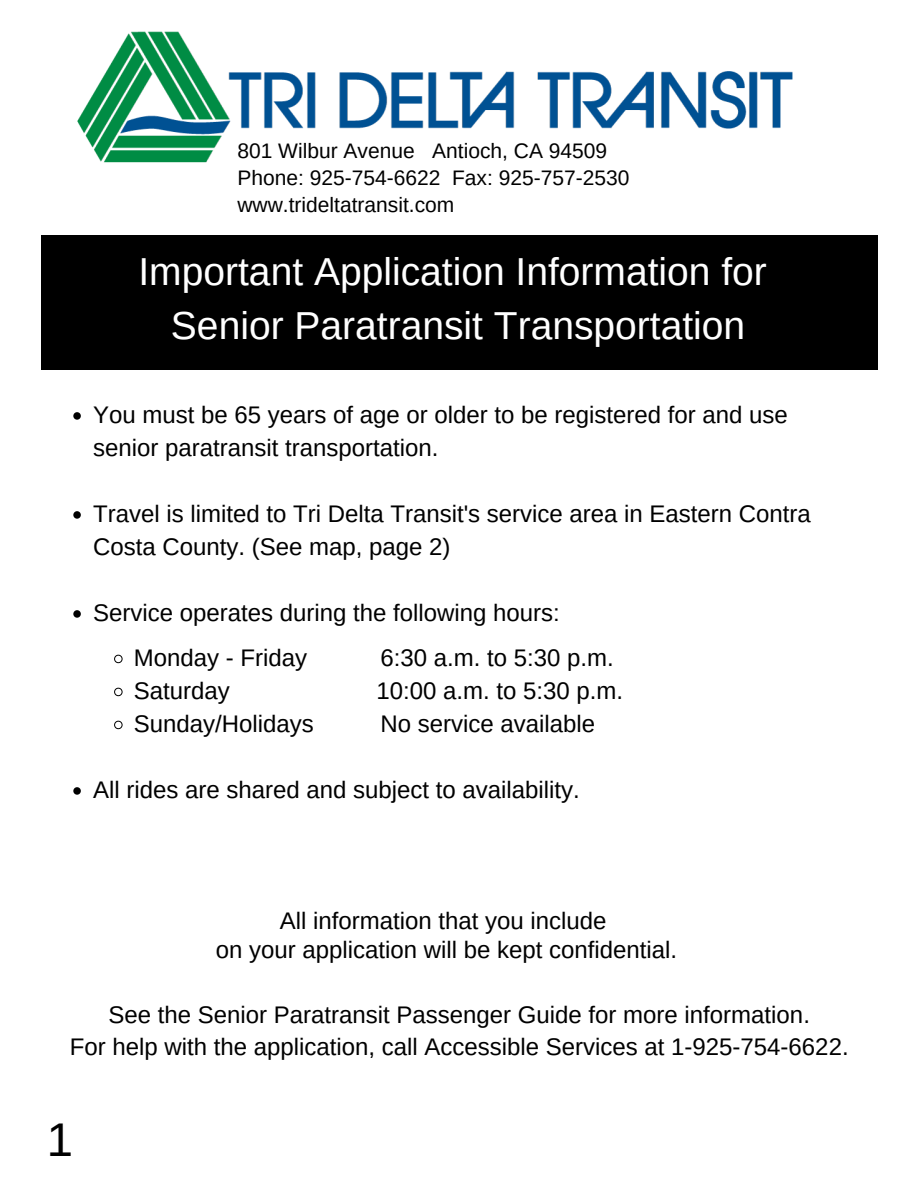
<style>
.page{position:relative;width:918px;height:1188px;background:#fff}
.page>*{position:absolute;margin:0;border:0;box-sizing:border-box;transform-origin:0 0}
.t1{font:47.25px "Arimo";color:#000}
.t2{font:39px/54px "Arimo";color:#fff;text-align:center}
.t3{font:24px/33px "Arimo";color:#000}
.t4{font:21px/27px "Arimo";color:#000}
</style>
<div class="page">
<img style="left:77px;top:31px;width:716px;height:132px">
<div style="left:41px;top:235px;width:837px;height:135px;background:#000"></div>
<svg style="left:73px;top:412px;width:8px;height:8px"></svg>
<svg style="left:73px;top:511px;width:8px;height:8px"></svg>
<svg style="left:73px;top:610px;width:8px;height:8px"></svg>
<svg style="left:114px;top:654px;width:9px;height:10px"></svg>
<svg style="left:114px;top:687px;width:9px;height:10px"></svg>
<svg style="left:114px;top:720px;width:9px;height:10px"></svg>
<svg style="left:73px;top:787px;width:8px;height:8px"></svg>
<p class="t4" style="left:237px;top:137px;width:394px">801 Wilbur Avenue Antioch, CA 94509<br>Phone: 925-754-6622 Fax: 925-757-2530 www.trideltatransit.com</p>
<h2 class="t2" style="left:138px;top:244px;width:630px">Important Application Information for<br>Senior Paratransit Transportation</h2>
<p class="t3" style="left:93px;top:398px;width:696px">You must be 65 years of age or older to be registered for and use senior paratransit transportation.</p>
<p class="t3" style="left:93px;top:497px;width:719px">Travel is limited to Tri Delta Transit's service area in Eastern Contra<br>Costa County. (See map, page 2)</p>
<p class="t3" style="left:134px;top:590px;width:427px;line-height:45px;text-indent:-41px">Service operates during the following hours:<br>Monday - Friday</p>
<p class="t3" style="left:381px;top:641px;width:235px">6:30 a.m. to 5:30 p.m.</p>
<p class="t3" style="left:134px;top:674px;width:98px">Saturday</p>
<p class="t3" style="left:377px;top:674px;width:248px">10:00 a.m. to 5:30 p.m.</p>
<p class="t3" style="left:134px;top:707px;width:182px">Sunday/Holidays</p>
<p class="t3" style="left:381px;top:707px;width:216px">No service available</p>
<p class="t3" style="left:93px;top:773px;width:488px">All rides are shared and subject to availability.</p>
<p class="t3" style="left:216px;top:906px;width:463px;line-height:29.2px;text-align:center">All information that you include<br>on your application will be kept confidential.</p>
<p class="t3" style="left:70px;top:998px;width:780px;text-align:center">See the Senior Paratransit Passenger Guide for more information.<br>For help with the application, call Accessible Services at 1-925-754-6622.</p>
<h1 class="t1" style="left:47px;top:1113px;width:28px">1</h1>
</div>
